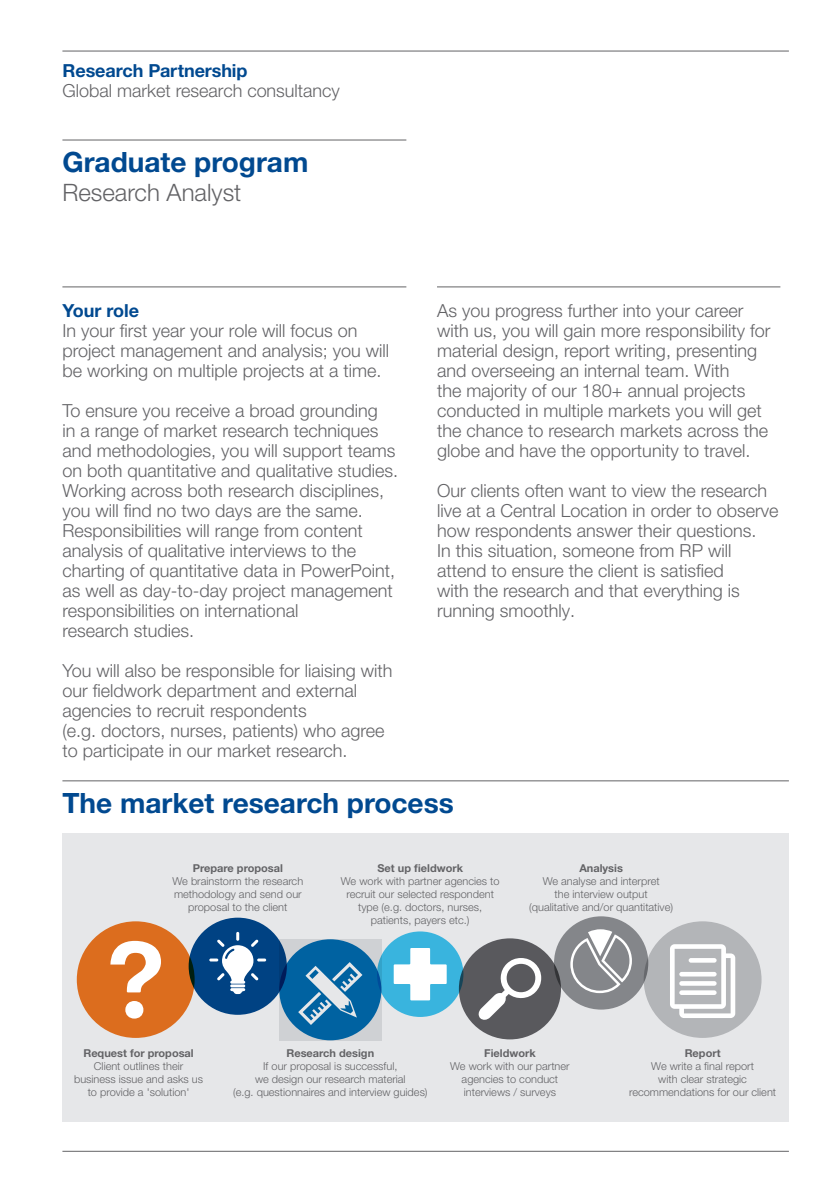
<style>
.page{position:relative;width:840px;height:1191px;background:#fff}
.page>*{position:absolute;margin:0;border:0;box-sizing:border-box;transform-origin:0 0}
.t1{font:700 28px "Helvetica Neue LT Pro";color:#014990}
.t2{font:300 24px "Helvetica Neue LT Pro";color:#636366}
.t3{font:300 18px "Helvetica Neue LT Pro";color:#636366}
.t4{font:700 18px "Helvetica Neue LT Pro";letter-spacing:-.005em;color:#014990}
.t5{font:300 10.8px/13px "Helvetica Neue LT Pro";color:#636366;text-align:center}
.s1{font-weight:700}
</style>
<div class="page">
<hr style="left:62px;top:139px;width:344px;height:1px;background:#636366">
<hr style="left:62px;top:1150px;width:726px;height:1px;background:#636366">
<hr style="left:62px;top:51px;width:726px;height:1px;background:#636366">
<hr style="left:62px;top:286px;width:344px;height:1px;background:#636366">
<hr style="left:437px;top:286px;width:343px;height:1px;background:#636366">
<div style="left:62px;top:833px;width:726px;height:289px;background:#e6e7e9"></div>
<hr style="left:62px;top:780px;width:726px;height:1px;background:#636366">
<div style="left:77px;top:921px;width:117px;height:117px;background:#dc6d1e;border-radius:50%"></div>
<svg style="left:110px;top:941px;width:51px;height:77px"></svg>
<div style="left:458px;top:938px;width:102px;height:101px;background:#59595d;border-radius:50%"></div>
<svg style="left:478px;top:958px;width:63px;height:62px"></svg>
<svg style="left:553px;top:916px;width:95px;height:93px;background:#85878b"></svg>
<svg style="left:570px;top:929px;width:61px;height:64px;background:#a2a4a7"></svg>
<div style="left:643px;top:921px;width:118px;height:117px;background:#b3b5b8;border-radius:50%"></div>
<svg style="left:670px;top:944px;width:64px;height:74px"></svg>
<hr style="left:688px;top:958px;width:28px;height:4px;background:#fff;border-radius:2px">
<hr style="left:679px;top:972px;width:37px;height:4px;background:#fff;border-radius:2px">
<hr style="left:679px;top:981px;width:37px;height:4px;background:#fff;border-radius:2px">
<div style="left:679px;top:990px;width:37px;height:5px;background:#fff;border-radius:2px"></div>
<div style="left:279px;top:939px;width:102px;height:101px;background:#0062a1;border-radius:50%"></div>
<svg style="left:298px;top:962px;width:64px;height:63px"></svg>
<svg style="left:188px;top:917px;width:99px;height:97px;background:#064480"></svg>
<svg style="left:209px;top:932px;width:57px;height:62px;background:#517eaa"></svg>
<svg style="left:377px;top:931px;width:86px;height:86px;background:#3bb1da"></svg>
<svg style="left:393px;top:948px;width:53px;height:52px;background:#b0e1f1"></svg>
<p class="t4" style="left:62px;top:59px;width:186px">Research Partnership</p>
<p class="t3" style="left:62px;top:79px;width:279px">Global market research consultancy</p>
<p class="t1" style="left:62px;top:145px;width:247px">Graduate program</p>
<p class="t2" style="left:62px;top:178px;width:180px">Research Analyst</p>
<p class="t4" style="left:62px;top:299px;width:78px">Your role</p>
<p class="t3" style="left:62px;top:319px;width:296px">In your first year your role will focus on</p>
<p class="t3" style="left:62px;top:339px;width:328px">project management and analysis; you will</p>
<p class="t3" style="left:62px;top:359px;width:320px">be working on multiple projects at a time.</p>
<p class="t3" style="left:62px;top:399px;width:317px">To ensure you receive a broad grounding</p>
<p class="t3" style="left:62px;top:419px;width:317px">in a range of market research techniques</p>
<p class="t3" style="left:62px;top:439px;width:334px">and methodologies, you will support teams</p>
<p class="t3" style="left:62px;top:459px;width:337px">on both quantitative and qualitative studies.</p>
<p class="t3" style="left:62px;top:479px;width:323px">Working across both research disciplines,</p>
<p class="t3" style="left:62px;top:499px;width:302px">you will find no two days are the same.</p>
<p class="t3" style="left:62px;top:519px;width:302px">Responsibilities will range from content</p>
<p class="t3" style="left:62px;top:539px;width:295px">analysis of qualitative interviews to the</p>
<p class="t3" style="left:62px;top:559px;width:334px">charting of quantitative data in PowerPoint,</p>
<p class="t3" style="left:62px;top:579px;width:332px">as well as day-to-day project management</p>
<p class="t3" style="left:62px;top:599px;width:237px">responsibilities on international</p>
<p class="t3" style="left:62px;top:619px;width:133px">research studies.</p>
<p class="t3" style="left:62px;top:659px;width:331px">You will also be responsible for liaising with</p>
<p class="t3" style="left:62px;top:679px;width:296px">our fieldwork department and external</p>
<p class="t3" style="left:62px;top:699px;width:246px">agencies to recruit respondents</p>
<p class="t3" style="left:62px;top:719px;width:323px">(e.g. doctors, nurses, patients) who agree</p>
<p class="t3" style="left:62px;top:739px;width:286px">to participate in our market research.</p>
<p class="t3" style="left:437px;top:299px;width:308px">As you progress further into your career</p>
<p class="t3" style="left:437px;top:319px;width:335px">with us, you will gain more responsibility for</p>
<p class="t3" style="left:437px;top:339px;width:321px">material design, report writing, presenting</p>
<p class="t3" style="left:437px;top:359px;width:294px">and overseeing an internal team. With</p>
<p class="t3" style="left:437px;top:379px;width:310px">the majority of our 180+ annual projects</p>
<p class="t3" style="left:437px;top:399px;width:326px">conducted in multiple markets you will get</p>
<p class="t3" style="left:437px;top:419px;width:332px">the chance to research markets across the</p>
<p class="t3" style="left:437px;top:439px;width:315px">globe and have the opportunity to travel.</p>
<p class="t3" style="left:437px;top:479px;width:331px">Our clients often want to view the research</p>
<p class="t3" style="left:437px;top:499px;width:343px">live at a Central Location in order to observe</p>
<p class="t3" style="left:437px;top:519px;width:321px">how respondents answer their questions.</p>
<p class="t3" style="left:437px;top:539px;width:296px">In this situation, someone from RP will</p>
<p class="t3" style="left:437px;top:559px;width:288px">attend to ensure the client is satisfied</p>
<p class="t3" style="left:437px;top:579px;width:304px">with the research and that everything is</p>
<p class="t3" style="left:437px;top:599px;width:140px">running smoothly.</p>
<p class="t1" style="left:62px;top:785px;width:392px">The market research process</p>
<p class="t5" style="left:172px;top:861px;width:132px"><span class="s1">Prepare proposal<br></span>We brainstorm the research methodology and send our proposal to the client</p>
<p class="t5" style="left:340px;top:861px;width:160px"><span class="s1">Set up fieldwork<br></span>We work with partner agencies to recruit our selected respondent type (e.g. doctors, nurses, patients, payers etc.)</p>
<p class="t5" style="left:529px;top:861px;width:145px"><span class="s1">Analysis<br></span>We analyse and interpret<br>the interview output (qualitative and/or quantitative)</p>
<p class="t5" style="left:74px;top:1046px;width:130px"><span class="s1">Request for proposal<br></span>Client outlines their business issue and asks us to provide a 'solution'</p>
<p class="t5" style="left:450px;top:1046px;width:121px"><span class="s1">Fieldwork<br></span>We work with our partner agencies to conduct interviews / surveys</p>
<p class="t5" style="left:233px;top:1046px;width:196px"><span class="s1">Research design<br></span>If our proposal is successful,<br>we design our research material<br>(e.g. questionnaires and interview guides)</p>
<p class="t5" style="left:628px;top:1046px;width:148px"><span class="s1">Report<br></span>We write a final report<br>with clear strategic recommendations for our client</p>
</div>
